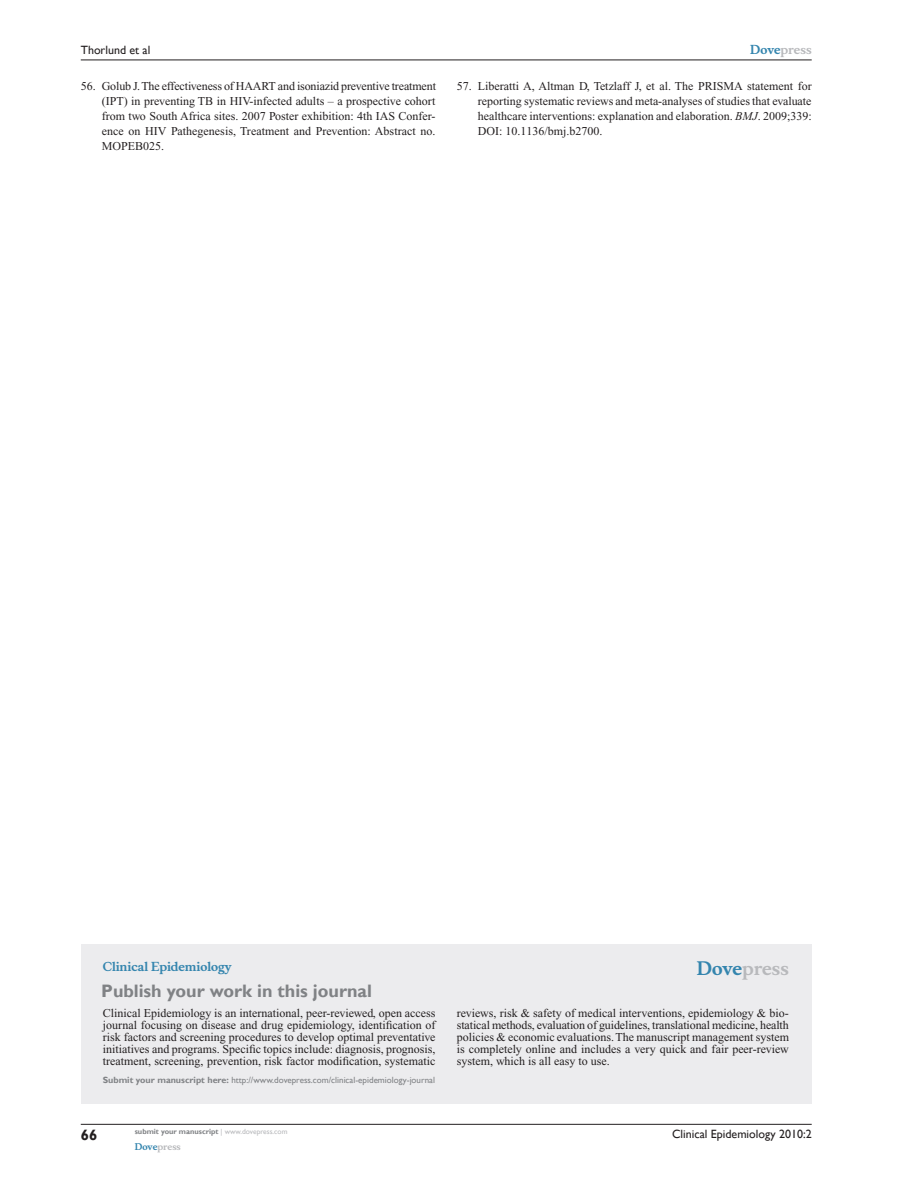
<style>
.page{position:relative;width:918px;height:1188px;background:#fff}
.page>*{position:absolute;margin:0;border:0;box-sizing:border-box;transform-origin:0 0}
.t1{font:700 18px "Gill Sans";color:#808285}
.t2{font:700 18px "Musee";color:#b8b9bc}
.t3{font:700 15px "Gill Sans";color:#231f20}
.t4{font:12px/12px "Times New Roman";color:#231f20;text-align:justify}
.t5{font:12px "Gill Sans";color:#231f20}
.t6{font:700 12px "Musee";color:#3485ae}
.t7{font:700 12px "Musee";color:#b8b9bc}
.t8{font:9px "Gill Sans";color:#808285}
.t9{font:700 9px "Musee";color:#b8b9bc}
.t10{font:700 7.5px "Gill Sans";color:#808285}
.s1{color:#3485ae}
.s2{font-style:italic}
.s3{font-weight:700}
.s4{font-weight:400;color:#b8b9bc}
</style>
<div class="page">
<div style="left:81px;top:944px;width:731px;height:159px;background:#ececee"></div>
<hr style="left:81px;top:1124px;width:731px;height:1px;background:#231f20">
<hr style="left:81px;top:60px;width:731px;height:1px;background:#231f20">
<p class="t5" style="left:81px;top:43px;width:71px">Thorlund et al</p>
<p class="t7" style="left:750px;top:43px;width:63px"><span class="s1">Dove</span>press</p>
<p class="t4" style="left:102px;top:79px;width:336px;line-height:15px;text-indent:-21px">56. Golub J. The effectiveness of HAART and isoniazid preventive treatment (IPT) in preventing TB in HIV-infected adults – a prospective cohort from two South Africa sites. 2007 Poster exhibition: 4th IAS Confer&shy;ence on HIV Pathegenesis, Treatment and Prevention: Abstract no.<br>MOPEB025.</p>
<p class="t4" style="left:478px;top:79px;width:335px;line-height:15px;text-indent:-21px">57. Liberatti A, Altman D, Tetzlaff J, et al. The PRISMA statement for reporting systematic reviews and meta-analyses of studies that evaluate healthcare interventions: explanation and elaboration. <span class="s2">BMJ</span>. 2009;339:<br>DOI: 10.1136/bmj.b2700.</p>
<p class="t6" style="left:103px;top:959px;width:130px">Clinical Epidemiology</p>
<h1 class="t1" style="left:101px;top:980px;width:272px">Publish your work in this journal</h1>
<h1 class="t2" style="left:697px;top:958px;width:94px"><span class="s1">Dove</span>press</h1>
<p class="t4" style="left:103px;top:1007px;width:334px">Clinical Epidemiology is an international, peer-reviewed, open access journal focusing on disease and drug epidemiology, identification of risk factors and screening procedures to develop optimal preventative initiatives and programs. Specific topics include: diagnosis, prognosis, treatment, screening, prevention, risk factor modification, systematic</p>
<p class="t4" style="left:457px;top:1007px;width:334px">reviews, risk &amp; safety of medical interventions, epidemiology &amp; bio&shy;statical methods, evaluation of guidelines, translational medicine, health policies &amp; economic evaluations. The manuscript management system is completely online and includes a very quick and fair peer-review system, which is all easy to use.</p>
<p class="t8" style="left:103px;top:1075px;width:334px"><span class="s3">Submit your manuscript here:</span> http://www.dovepress.com/clinical-epidemiology-journal</p>
<p class="t3" style="left:81px;top:1126px;width:18px">66</p>
<p class="t10" style="left:135px;top:1127px;width:154px">submit your manuscript <span class="s4">| www.dovepress.com</span></p>
<p class="t9" style="left:135px;top:1141px;width:48px"><span class="s1">Dove</span>press</p>
<p class="t5" style="left:672px;top:1127px;width:141px">Clinical Epidemiology 2010:2</p>
</div>
